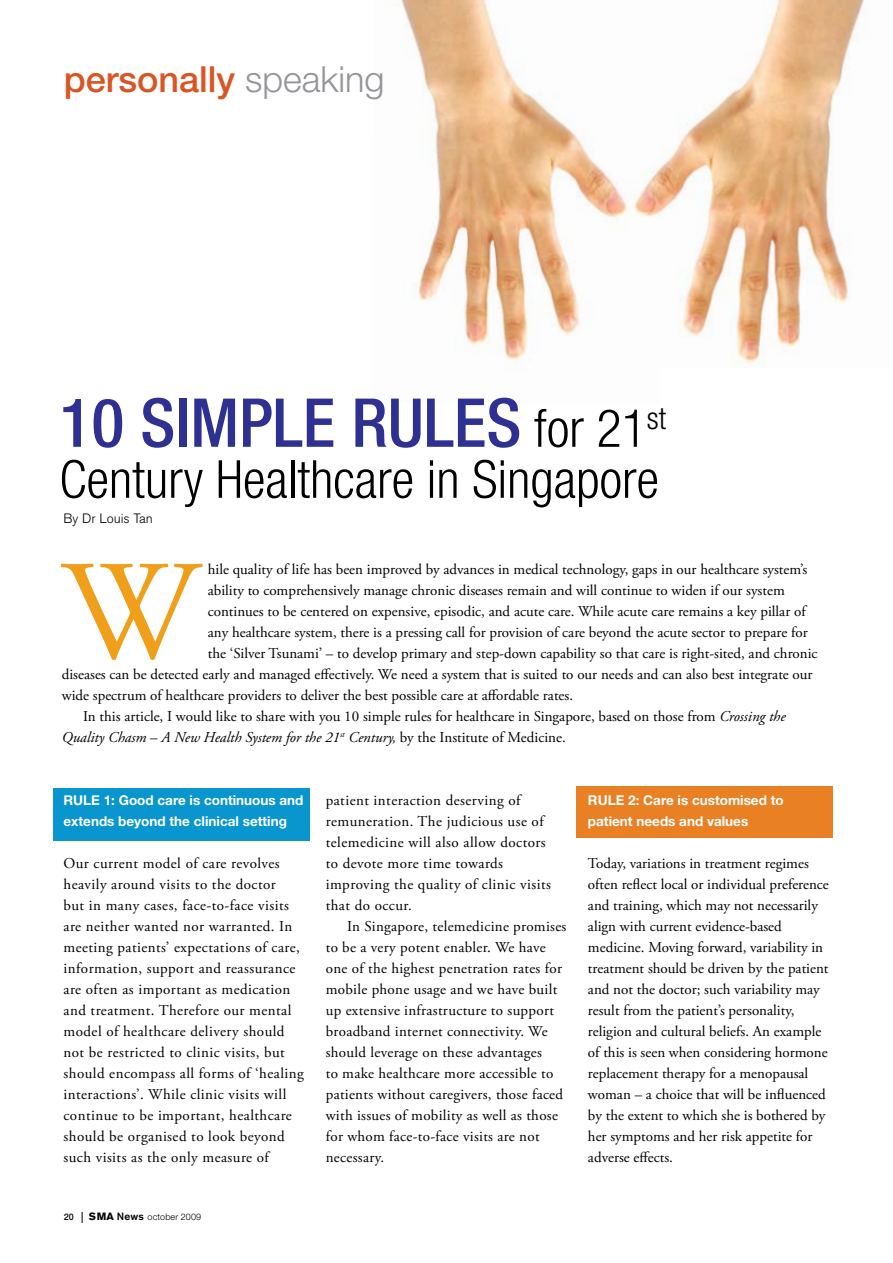
<style>
.page{position:relative;width:893px;height:1263px;background:#fff}
.page>*{position:absolute;margin:0;border:0;box-sizing:border-box;transform-origin:0 0}
.t1{font:141.75px "Adobe Garamond Pro";color:#ef9f19}
.t2{font:500 condensed 67.5px "Helvetica Neue";color:#2e3192}
.t3{font:300 condensed 52.5px "Helvetica Neue";color:#000}
.t4{font:500 36px "Helvetica Neue";color:#da5523}
.t5{font:15px/21px "Adobe Garamond Pro";color:#000}
.t6{font:15px/21px "Adobe Garamond Pro";letter-spacing:.03em;color:#000}
.t7{font:15px/21px "Adobe Garamond Pro";letter-spacing:.02em;color:#000}
.t8{font:italic 15px "Adobe Garamond Pro";color:#000}
.t9{font:700 13.5px/21px "Helvetica Neue";color:#fff}
.t10{font:300 13.5px "Akzidenz Grotesk BE";color:#000}
.t11{font:300 9px "Helvetica Neue";letter-spacing:.01em;color:#000}
.t12{font:500 9px "Helvetica Neue";color:#000}
.s1{font-weight:300;color:#939598}
.s2{font-weight:300;font-size:52.5px;color:#000}
.s3{font-style:italic}
.s4{font-style:normal}
.s5{font-family:"Akzidenz Grotesk BE";font-weight:700;font-size:10.5px}
.s6{font-family:"Akzidenz Grotesk BE";font-weight:500;font-size:10.5px}
</style>
<div class="page">
<img style="left:398px;top:0;width:230px;height:361px">
<img style="left:633px;top:0;width:231px;height:366px">
<div style="left:54px;top:788px;width:256px;height:52px;background:#0995cd"></div>
<div style="left:577px;top:786px;width:256px;height:51px;background:#e98024"></div>
<h3 class="t4" style="left:64px;top:58px;width:322px">personally <span class="s1">speaking</span></h3>
<h2 class="t2" style="left:59px;top:383px;width:608px">10 SIMPLE RULES <span class="s2">for 21</span><sup>st</sup></h2>
<h3 class="t3" style="left:59px;top:449px;width:601px">Century Healthcare in Singapore</h3>
<p class="t10" style="left:64px;top:511px;width:91px">By Dr Louis Tan</p>
<h1 class="t1" style="left:62px;top:528px;width:138px">W</h1>
<p class="t5" style="left:208px;top:559px;width:601px">hile quality of life has been improved by advances in medical technology, gaps in our healthcare system’s</p>
<p class="t5" style="left:208px;top:580px;width:578px">ability to comprehensively manage chronic diseases remain and will continue to widen if our system</p>
<p class="t5" style="left:208px;top:601px;width:599px">continues to be centered on expensive, episodic, and acute care. While acute care remains a key pillar of</p>
<p class="t5" style="left:208px;top:622px;width:601px">any healthcare system, there is a pressing call for provision of care beyond the acute sector to prepare for</p>
<p class="t5" style="left:208px;top:643px;width:611px">the ‘Silver Tsunami’ – to develop primary and step-down capability so that care is right-sited, and chronic</p>
<p class="t5" style="left:62px;top:664px;width:752px">diseases can be detected early and managed effectively. We need a system that is suited to our needs and can also best integrate our</p>
<p class="t5" style="left:62px;top:685px;width:513px">wide spectrum of healthcare providers to deliver the best possible care at affordable rates.</p>
<p class="t5" style="left:83px;top:706px;width:704px">In this article, I would like to share with you 10 simple rules for healthcare in Singapore, based on those from <span class="s3">Crossing the</span></p>
<p class="t8" style="left:62px;top:728px;width:505px">Quality Chasm <span class="s4">–</span> A New Health System for the 21<sup>st</sup> Century, <span class="s4">by the Institute of Medicine.</span></p>
<p class="t9" style="left:64px;top:789px;width:242px">Rule 1: Good care is continuous and extends beyond the clinical setting</p>
<p class="t6" style="left:64px;top:853px;width:242px">Our current model of care revolves heavily around visits to the doctor<br>but in many cases, face-to-face visits are neither wanted nor warranted. In meeting patients’ expectations of care, information, support and reassurance are often as important as medication and treatment. Therefore our mental model of healthcare delivery should not be restricted to clinic visits, but should encompass all forms of ‘healing interactions’. While clinic visits will continue to be important, healthcare should be organised to look beyond such visits as the only measure of</p>
<p class="t12" style="left:64px;top:1211px;width:12px">20</p>
<p class="t11" style="left:89px;top:1211px;width:114px"><span class="s5">SMA</span> <span class="s6">News</span> october 2009</p>
<p class="t6" style="left:326px;top:790px;width:227px">patient interaction deserving of remuneration. The judicious use of telemedicine will also allow doctors to devote more time towards improving the quality of clinic visits that do occur.</p>
<p class="t7" style="left:326px;top:916px;width:242px;text-indent:21px">In Singapore, telemedicine promises to be a very potent enabler. We have one of the highest penetration rates for mobile phone usage and we have built up extensive infrastructure to support broadband internet connectivity. We should leverage on these advantages<br>to make healthcare more accessible to patients without caregivers, those faced with issues of mobility as well as those for whom face-to-face visits are not necessary.</p>
<p class="t9" style="left:588px;top:789px;width:197px">Rule 2: Care is customised to patient needs and values</p>
<p class="t5" style="left:588px;top:853px;width:242px">Today, variations in treatment regimes often reflect local or individual preference and training, which may not necessarily align with current evidence-based medicine. Moving forward, variability in treatment should be driven by the patient and not the doctor; such variability may result from the patient’s personality, religion and cultural beliefs. An example of this is seen when considering hormone replacement therapy for a menopausal woman – a choice that will be influenced by the extent to which she is bothered by her symptoms and her risk appetite for adverse effects.</p>
</div>
